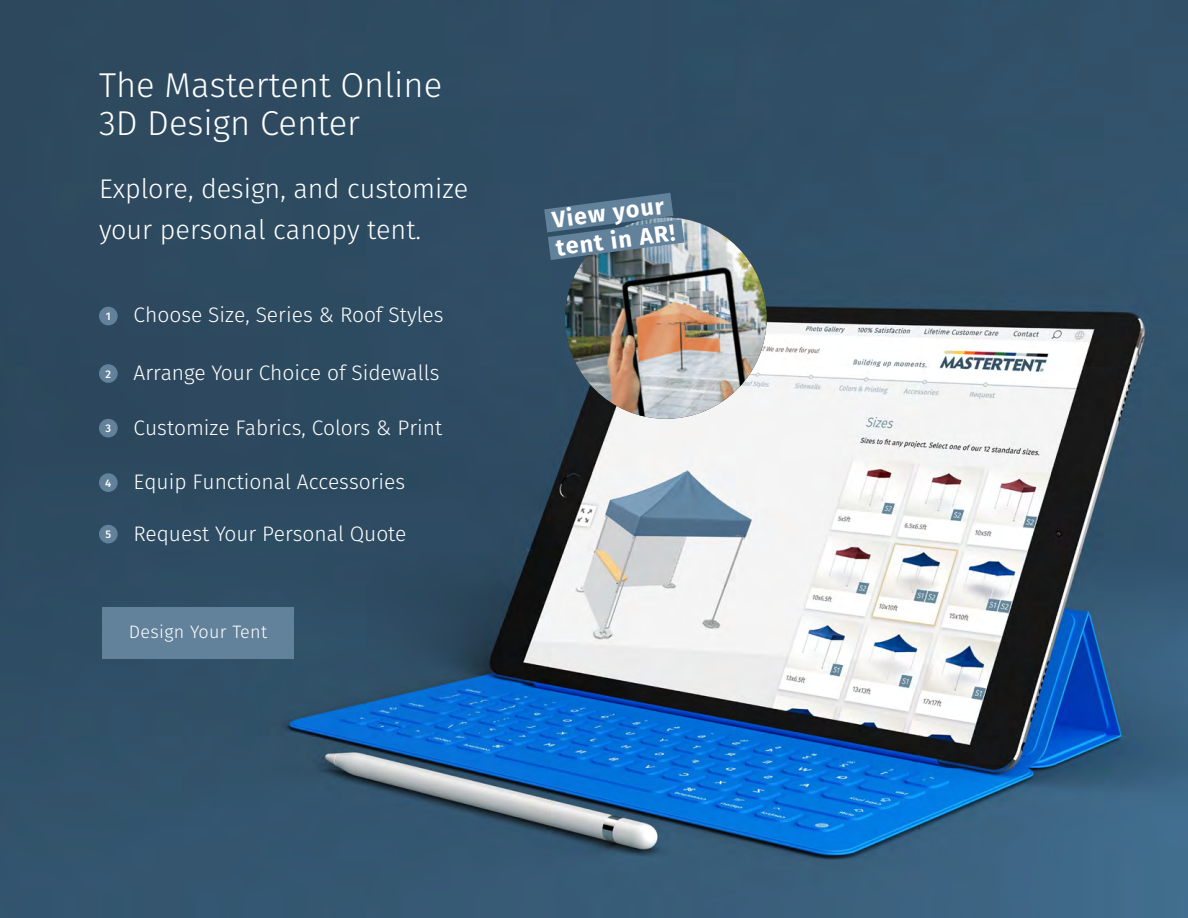
<style>
.page{position:relative;width:1188px;height:918px;background:#fff}
.page>*{position:absolute;margin:0;border:0;box-sizing:border-box;transform-origin:0 0}
.t1{font:300 34.5px/37.5px "Fira Sans";color:#fff}
.t2{font:300 27px/40.5px "Fira Sans";color:#fff}
.t3{font:700 23.25px/27.8px "Fira Sans";color:#fff}
.t4{font:300 21px "Fira Sans";color:#fff}
.t5{font:300 18px "Fira Sans";letter-spacing:.02em;color:#fff}
.s1{font-weight:500;font-size:11.1px}
</style>
<div class="page">
<img style="left:0;top:0;width:1188px;height:918px">
<div style="left:99px;top:307px;width:19px;height:18px;background:#62819a;border-radius:50%"></div>
<div style="left:99px;top:364px;width:19px;height:19px;background:#62819a;border-radius:50%"></div>
<div style="left:99px;top:419px;width:19px;height:18px;background:#62819a;border-radius:50%"></div>
<div style="left:99px;top:473px;width:19px;height:19px;background:#62819a;border-radius:50%"></div>
<div style="left:102px;top:607px;width:192px;height:52px;background:#62819a"></div>
<img style="left:565px;top:217px;width:202px;height:202px;border-radius:101px">
<svg style="left:520px;top:178px;width:189px;height:97px;background:#536e82"></svg>
<div style="left:99px;top:525px;width:19px;height:18px;background:#62819a;border-radius:50%"></div>
<h1 class="t1" style="left:99px;top:67px;width:345px">The Mastertent Online<br>3D Design Center</h1>
<p class="t2" style="left:99px;top:169px;width:371px">Explore, design, and customize your personal canopy tent.</p>
<p class="t4" style="left:106px;top:300px;width:339px"><span class="s1">1</span> Choose Size, Series &amp; Roof Styles</p>
<p class="t4" style="left:106px;top:358px;width:336px"><span class="s1">2</span> Arrange Your Choice of Sidewalls</p>
<p class="t4" style="left:106px;top:413px;width:338px"><span class="s1">3</span> Customize Fabrics, Colors &amp; Print</p>
<p class="t4" style="left:105px;top:467px;width:302px"><span class="s1">4</span> Equip Functional Accessories</p>
<p class="t4" style="left:105px;top:518px;width:303px"><span class="s1">5</span> Request Your Personal Quote</p>
<p class="t5" style="left:129px;top:619px;width:140px">Design Your Tent</p>
<p class="t3" style="left:551px;top:206px;width:122px;rotate:-7deg">View your tent in AR!</p>
</div>
